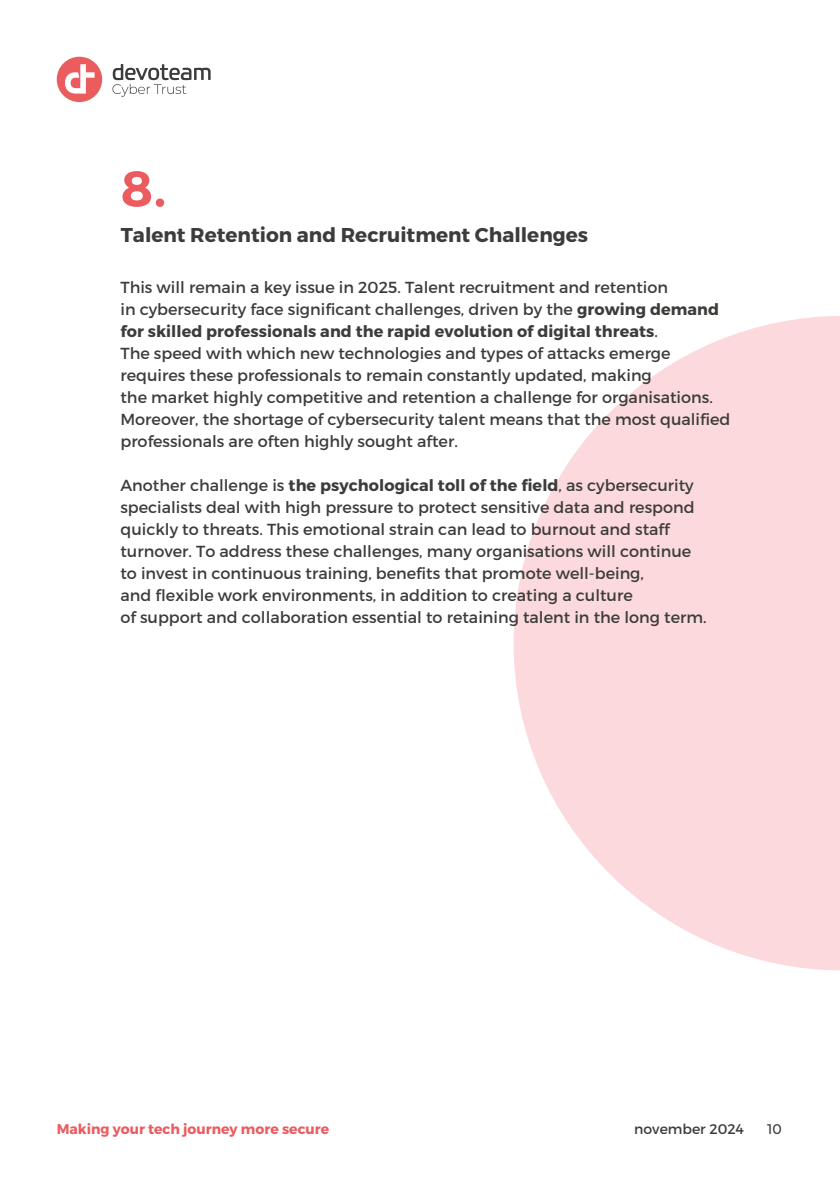
<style>
.page{position:relative;width:840px;height:1191px;background:#fff}
.page>*{position:absolute;margin:0;border:0;box-sizing:border-box;transform-origin:0 0}
.t1{font:700 50px "Montserrat";color:#eb5c5f}
.t2{font:700 20px "Montserrat";color:#3c3d3a}
.t3{font:16px/22px "Montserrat";color:#3c3d3a}
.t4{font:700 14px "Montserrat";color:#eb5c5f}
.t5{font:14px "Montserrat";color:#3c3d3a}
.t6{font:500 14px "Montserrat";color:#3c3d3a}
.s1{font-weight:700}
</style>
<div class="page">
<div style="left:57px;top:57px;width:45px;height:45px;background:#eb5c5f;border-radius:50%"></div>
<svg style="left:112px;top:64px;width:98px;height:33px"></svg>
<svg style="left:65px;top:64px;width:29px;height:30px"></svg>
<svg style="left:513px;top:316px;width:326px;height:654px;fill:#fbd9dd"></svg>
<h1 class="t1" style="left:121px;top:158px;width:47px">8.</h1>
<p class="t2" style="left:121px;top:223px;width:468px">Talent Retention and Recruitment Challenges</p>
<p class="t3" style="left:120px;top:276px;width:611px">This will remain a key issue in 2025. Talent recruitment and retention<br>in cybersecurity face significant challenges, driven by the <span class="s1">growing demand for skilled professionals and the rapid evolution of digital threats</span>.<br>The speed with which new technologies and types of attacks emerge requires these professionals to remain constantly updated, making<br>the market highly competitive and retention a challenge for organisations.<br>Moreover, the shortage of cybersecurity talent means that the most qualified professionals are often highly sought after.</p>
<p class="t3" style="left:120px;top:474px;width:587px">Another challenge is <span class="s1">the psychological toll of the field</span>, as cybersecurity specialists deal with high pressure to protect sensitive data and respond quickly to threats. This emotional strain can lead to burnout and staff turnover. To address these challenges, many organisations will continue to invest in continuous training, benefits that promote well-being,<br>and flexible work environments, in addition to creating a culture<br>of support and collaboration essential to retaining talent in the long term.</p>
<p class="t4" style="left:57px;top:1120px;width:274px">Making your tech journey more secure</p>
<p class="t6" style="left:766px;top:1119px;width:16px">10</p>
<p class="t5" style="left:634px;top:1120px;width:111px">november 2024</p>
</div>
